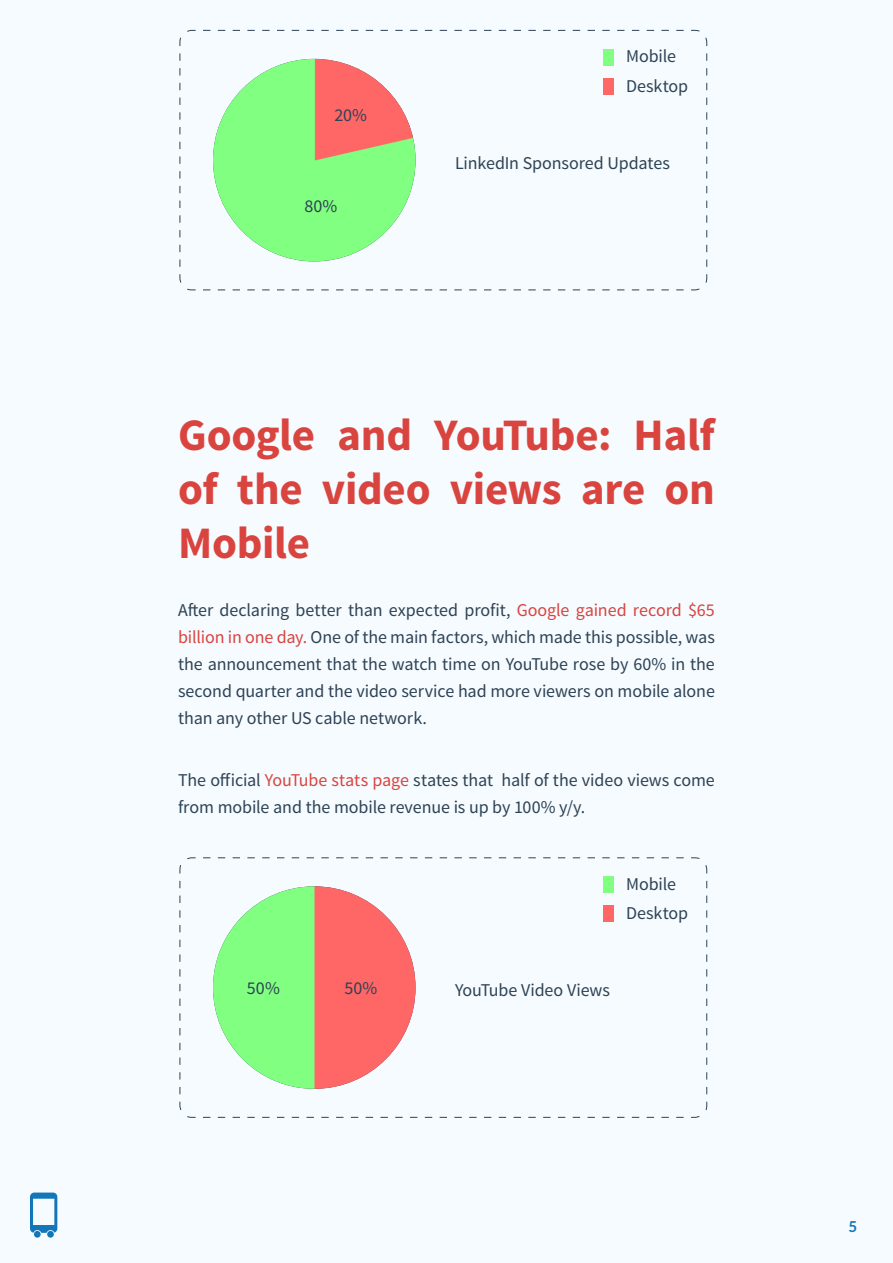
<style>
.page{position:relative;width:893px;height:1263px;background:#f5fbfe}
.page>*{position:absolute;margin:0;border:0;box-sizing:border-box;transform-origin:0 0}
.t1{font:700 45px/54px "Source Sans Pro";letter-spacing:-.005em;color:#d9443f;text-align:justify}
.t2{font:18px/27px "Source Sans Pro";letter-spacing:-.005em;color:#2e4255;text-align:justify}
.t3{font:700 15px "Lato";color:#1276b9}
.s1{color:#d9443f}
</style>
<div class="page">
<svg style="left:30px;top:1192px;width:27px;height:41px"></svg>
<div style="left:34px;top:1231px;width:7px;height:6px;background:#1276b9;border-radius:50%"></div>
<div style="left:47px;top:1231px;width:7px;height:6px;background:#1276b9;border-radius:50%"></div>
<svg style="left:179px;top:30px;width:528px;height:261px"></svg>
<svg style="left:179px;top:857px;width:528px;height:261px"></svg>
<div style="left:603px;top:49px;width:11px;height:16px;background:#80ff80"></div>
<div style="left:603px;top:877px;width:11px;height:16px;background:#80ff80"></div>
<div style="left:603px;top:78px;width:11px;height:16px;background:#f66"></div>
<div style="left:603px;top:906px;width:11px;height:16px;background:#f66"></div>
<img style="left:213px;top:59px;width:203px;height:202px;border-radius:101px">
<img style="left:213px;top:886px;width:203px;height:203px;border-radius:101px">
<p class="t2" style="left:626px;top:43px;width:51px">Mobile</p>
<p class="t2" style="left:334px;top:102px;width:34px">20%</p>
<p class="t2" style="left:304px;top:193px;width:34px">80%</p>
<p class="t2" style="left:626px;top:73px;width:64px">Desktop</p>
<p class="t2" style="left:455px;top:150px;width:216px">LinkedIn Sponsored Updates</p>
<h1 class="t1" style="left:178px;top:410px;width:538px">Google and YouTube: Half of the video views are on Mobile</h1>
<p class="t2" style="left:178px;top:596px;width:538px">After declaring better than expected profit, <span class="s1">Google gained record $65 billion in one day.</span> One of the main factors, which made this possible, was the announcement that the watch time on YouTube rose by 60% in the second quarter and the video service had more viewers on mobile alone than any other US cable network.</p>
<p class="t2" style="left:178px;top:767px;width:538px">The official <span class="s1">YouTube stats page</span> states that half of the video views come from mobile and the mobile revenue is up by 100% y/y.</p>
<p class="t2" style="left:626px;top:870px;width:51px">Mobile</p>
<p class="t2" style="left:247px;top:975px;width:34px">50%</p>
<p class="t2" style="left:344px;top:975px;width:34px">50%</p>
<p class="t2" style="left:626px;top:900px;width:64px">Desktop</p>
<p class="t2" style="left:455px;top:977px;width:156px">YouTube Video Views</p>
<p class="t3" style="left:849px;top:1215px;width:10px">5</p>
</div>
